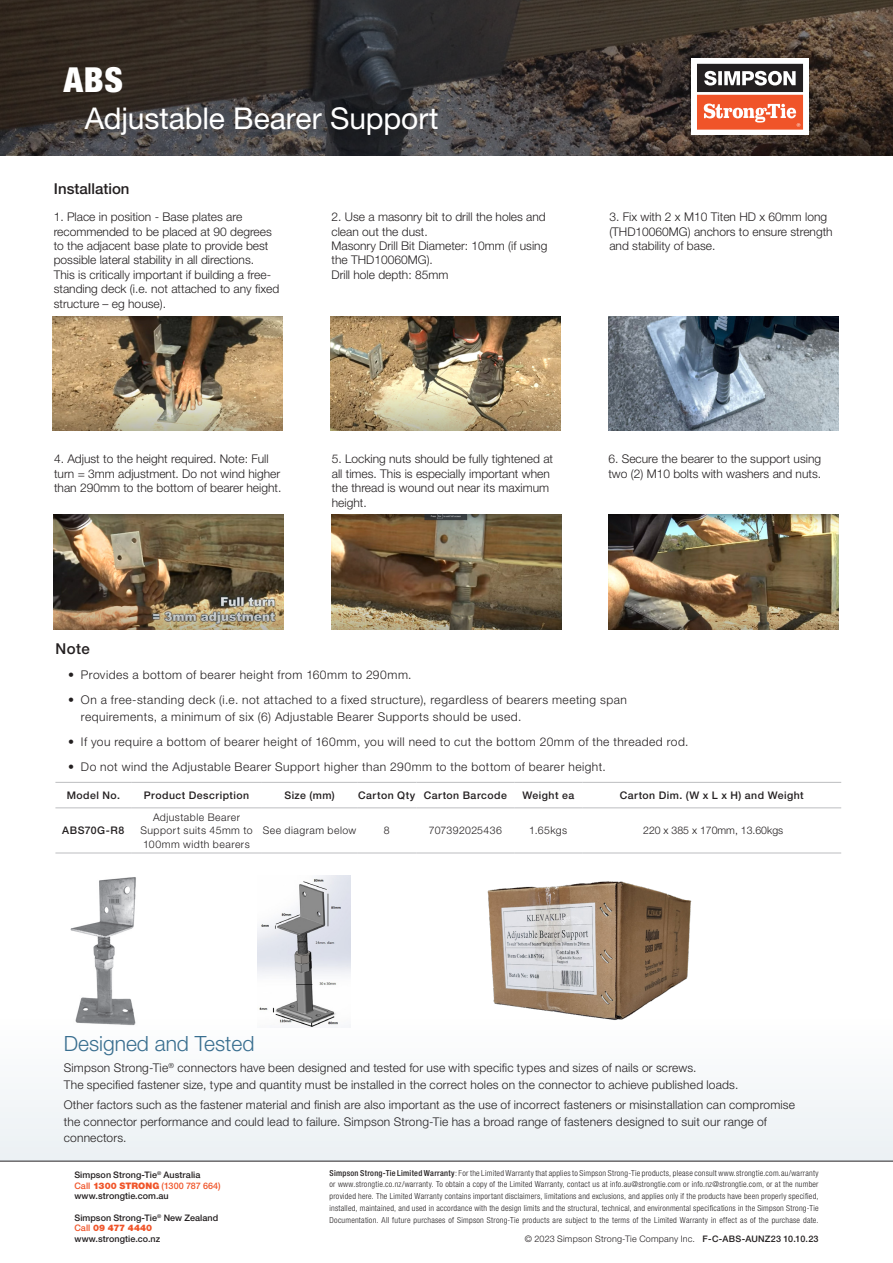
<style>
.page{position:relative;width:893px;height:1263px;background:#fff}
.page>*{position:absolute;margin:0;border:0;box-sizing:border-box;transform-origin:0 0}
.t1{font:900 condensed 34.5px "Helvetica Neue LT Std";color:#fff}
.Main_Subheading{font:30px "Helvetica Neue LT Std";letter-spacing:-.005em;color:#fff}
.Subheads{font:300 21px "Helvetica Neue LT Std";color:#386e8f}
.Heading{font:500 15px "Helvetica Neue LT Std";color:#231f20}
.Body_Text{font:300 12px/14.4px "Helvetica Neue LT Std";letter-spacing:.005em;color:#231f20}
.Body_Text-2{font:300 12px/16.5px "Helvetica Neue LT Std";letter-spacing:.04em;color:#231f20}
.Table_Head{font:500 10.5px "Helvetica Neue LT Std";letter-spacing:.045em;color:#231f20}
.Table_Body{font:300 10.5px/13.5px "Helvetica Neue LT Std";letter-spacing:.045em;color:#231f20;text-align:center}
.Table_Body-2{font:300 10.5px "Helvetica Neue LT Std";color:#231f20}
.Table_Body-3{font:500 10.5px "Helvetica Neue LT Std";letter-spacing:.05em;color:#231f20}
.t2{font:500 9px/10.5px "Helvetica Neue LT Std";letter-spacing:.005em;color:#231f20}
.t3{font:300 9px "Helvetica Neue LT Std";letter-spacing:.02em;color:#231f20}
.t4{font:300 condensed 8.25px/11.7px "Helvetica Neue LT Std";letter-spacing:.025em;color:#231f20;text-align:justify}
.s1{color:#f05429}
.s2{font-weight:900;color:#f05429}
.s3{font-weight:500}
</style>
<div class="page">
<hr style="left:0;top:1161px;width:893px;height:1px;background:#231f20">
<img style="left:608px;top:316px;width:230px;height:115px">
<img style="left:53px;top:316px;width:230px;height:115px">
<img style="left:331px;top:316px;width:229px;height:115px">
<img style="left:608px;top:515px;width:230px;height:114px">
<img style="left:54px;top:515px;width:230px;height:114px">
<img style="left:331px;top:515px;width:230px;height:114px">
<hr style="left:55px;top:782px;width:76px;height:1px;background:#bcbdc0">
<hr style="left:131px;top:782px;width:131px;height:1px;background:#bcbdc0">
<hr style="left:262px;top:782px;width:95px;height:1px;background:#bcbdc0">
<hr style="left:357px;top:782px;width:59px;height:1px;background:#bcbdc0">
<hr style="left:416px;top:782px;width:98px;height:1px;background:#bcbdc0">
<hr style="left:514px;top:782px;width:68px;height:1px;background:#bcbdc0">
<hr style="left:582px;top:782px;width:259px;height:1px;background:#bcbdc0">
<hr style="left:55px;top:808px;width:76px;height:1px;background:#bcbdc0">
<hr style="left:131px;top:808px;width:131px;height:1px;background:#bcbdc0">
<hr style="left:262px;top:808px;width:95px;height:1px;background:#bcbdc0">
<hr style="left:357px;top:808px;width:59px;height:1px;background:#bcbdc0">
<hr style="left:416px;top:808px;width:98px;height:1px;background:#bcbdc0">
<hr style="left:514px;top:808px;width:68px;height:1px;background:#bcbdc0">
<hr style="left:582px;top:808px;width:259px;height:1px;background:#bcbdc0">
<hr style="left:55px;top:853px;width:76px;height:1px;background:#bcbdc0">
<hr style="left:131px;top:853px;width:131px;height:1px;background:#bcbdc0">
<hr style="left:262px;top:853px;width:95px;height:1px;background:#bcbdc0">
<hr style="left:357px;top:853px;width:59px;height:1px;background:#bcbdc0">
<hr style="left:416px;top:853px;width:98px;height:1px;background:#bcbdc0">
<hr style="left:514px;top:853px;width:68px;height:1px;background:#bcbdc0">
<hr style="left:582px;top:853px;width:259px;height:1px;background:#bcbdc0">
<img style="left:487px;top:881px;width:204px;height:131px">
<img style="left:258px;top:875px;width:93px;height:137px">
<img style="left:70px;top:877px;width:66px;height:135px">
<div style="left:0;top:1012px;width:893px;height:149px;background:#f5f8f9"></div>
<svg style="left:0;top:0;width:893px;height:156px;background:#3c3530"></svg>
<div style="left:691px;top:58px;width:117px;height:77px;background:#fff"></div>
<svg style="left:697px;top:64px;width:106px;height:66px"></svg>
<p class="t1" style="left:64px;top:58px;width:61px">ABS</p>
<p class="Main_Subheading" style="left:85px;top:101px;width:355px">Adjustable Bearer Support</p>
<p class="Heading" style="left:54px;top:180px;width:77px">Installation</p>
<p class="Body_Text" style="left:54px;top:209px;width:227px">1. Place in position - Base plates are recommended to be placed at 90 degrees to the adjacent base plate to provide best possible lateral stability in all directions.<br>This is critically important if building a free&shy;standing deck (i.e. not attached to any fixed structure – eg house).</p>
<p class="Body_Text" style="left:332px;top:209px;width:216px">2. Use a masonry bit to drill the holes and clean out the dust.</p>
<p class="Body_Text" style="left:332px;top:238px;width:217px">Masonry Drill Bit Diameter: 10mm (if using the THD10060MG).</p>
<p class="Body_Text" style="left:332px;top:267px;width:118px">Drill hole depth: 85mm</p>
<p class="Body_Text" style="left:609px;top:209px;width:225px">3. Fix with 2 x M10 Titen HD x 60mm long (THD10060MG) anchors to ensure strength and stability of base.</p>
<p class="Body_Text" style="left:54px;top:452px;width:229px">4. Adjust to the height required. Note: Full turn = 3mm adjustment. Do not wind higher than 290mm to the bottom of bearer height.</p>
<p class="Body_Text" style="left:332px;top:452px;width:223px">5. Locking nuts should be fully tightened at all times. This is especially important when the thread is wound out near its maximum height.</p>
<p class="Body_Text" style="left:608px;top:452px;width:214px">6. Secure the bearer to the support using two (2) M10 bolts with washers and nuts.</p>
<p class="Heading" style="left:55px;top:640px;width:36px">Note</p>
<p class="Body_Text-2" style="left:68px;top:666px;width:345px">• Provides a bottom of bearer height from 160mm to 290mm.</p>
<p class="Body_Text-2" style="left:81px;top:691px;width:547px;text-indent:-13px">• On a free-standing deck (i.e. not attached to a fixed structure), regardless of bearers meeting span requirements, a minimum of six (6) Adjustable Bearer Supports should be used.</p>
<p class="Body_Text-2" style="left:68px;top:733px;width:622px">• If you require a bottom of bearer height of 160mm, you will need to cut the bottom 20mm of the threaded rod.</p>
<p class="Body_Text-2" style="left:68px;top:758px;width:539px">• Do not wind the Adjustable Bearer Support higher than 290mm to the bottom of bearer height.</p>
<p class="Table_Head" style="left:67px;top:789px;width:55px">Model No.</p>
<p class="Table_Head" style="left:144px;top:789px;width:107px">Product Description</p>
<p class="Table_Head" style="left:284px;top:789px;width:52px">Size (mm)</p>
<p class="Table_Head" style="left:358px;top:789px;width:59px">Carton Qty</p>
<p class="Table_Head" style="left:424px;top:789px;width:85px">Carton Barcode</p>
<p class="Table_Head" style="left:522px;top:789px;width:53px">Weight ea</p>
<p class="Table_Head" style="left:620px;top:789px;width:185px">Carton Dim. (W x L x H) and Weight</p>
<p class="Table_Body-3" style="left:62px;top:824px;width:64px">ABS70G-R8</p>
<p class="Table_Body" style="left:140px;top:810px;width:114px">Adjustable Bearer<br>Support suits 45mm to<br>100mm width bearers</p>
<p class="Table_Body" style="left:263px;top:823px;width:95px">See diagram below</p>
<p class="Table_Body" style="left:384px;top:823px;width:7px">8</p>
<p class="Table_Body" style="left:429px;top:823px;width:75px">707392025436</p>
<p class="Table_Body" style="left:529px;top:823px;width:40px">1.65kgs</p>
<p class="Table_Body-2" style="left:643px;top:824px;width:142px">220 x 385 x 170mm, 13.60kgs</p>
<p class="Subheads" style="left:64px;top:1031px;width:192px">Designed and Tested</p>
<p class="Body_Text" style="left:64px;top:1059px;width:676px;line-height:16.5px">Simpson Strong‑Tie<sup>®</sup> connectors have been designed and tested for use with specific types and sizes of nails or screws.<br>The specified fastener size, type and quantity must be installed in the correct holes on the connector to achieve published loads.</p>
<p class="Body_Text" style="left:64px;top:1096px;width:733px;line-height:16.5px">Other factors such as the fastener material and finish are also important as the use of incorrect fasteners or misinstallation can compromise the connector performance and could lead to failure. Simpson Strong‑Tie has a broad range of fasteners designed to suit our range of connectors.</p>
<p class="t2" style="left:74px;top:1170px;width:148px">Simpson Strong-Tie<sup>®</sup> Australia<br><span class="s1">Call</span> <span class="s2">1300 STRONG</span> <span class="s1">(1300 787 664) </span>www.strongtie.com.au</p>
<p class="t2" style="left:74px;top:1212px;width:145px">Simpson Strong-Tie<sup>®</sup> New Zealand<br><span class="s1">Call</span> <span class="s2">09 477 4440 </span>www.strongtie.co.nz</p>
<p class="t4" style="left:330px;top:1167px;width:491px"><span class="s3">Simpson Strong-Tie Limited Warranty</span>: For the Limited Warranty that applies to Simpson Strong-Tie products, please consult www.strongtie.com.au/warranty or www.strongtie.co.nz/warranty. To obtain a copy of the Limited Warranty, contact us at info.au@strongtie.com or info.nz@strongtie.com, or at the number provided here. The Limited Warranty contains important disclaimers, limitations and exclusions, and applies only if the products have been properly specified, installed, maintained, and used in accordance with the design limits and the structural, technical, and environmental specifications in the Simpson Strong‑Tie Documentation. All future purchases of Simpson Strong-Tie products are subject to the terms of the Limited Warranty in effect as of the purchase date.</p>
<p class="t3" style="left:525px;top:1233px;width:295px">© 2023 Simpson Strong‑Tie Company Inc. <span class="s3">F-C-ABS-AUNZ23 10.10.23</span></p>
</div>
